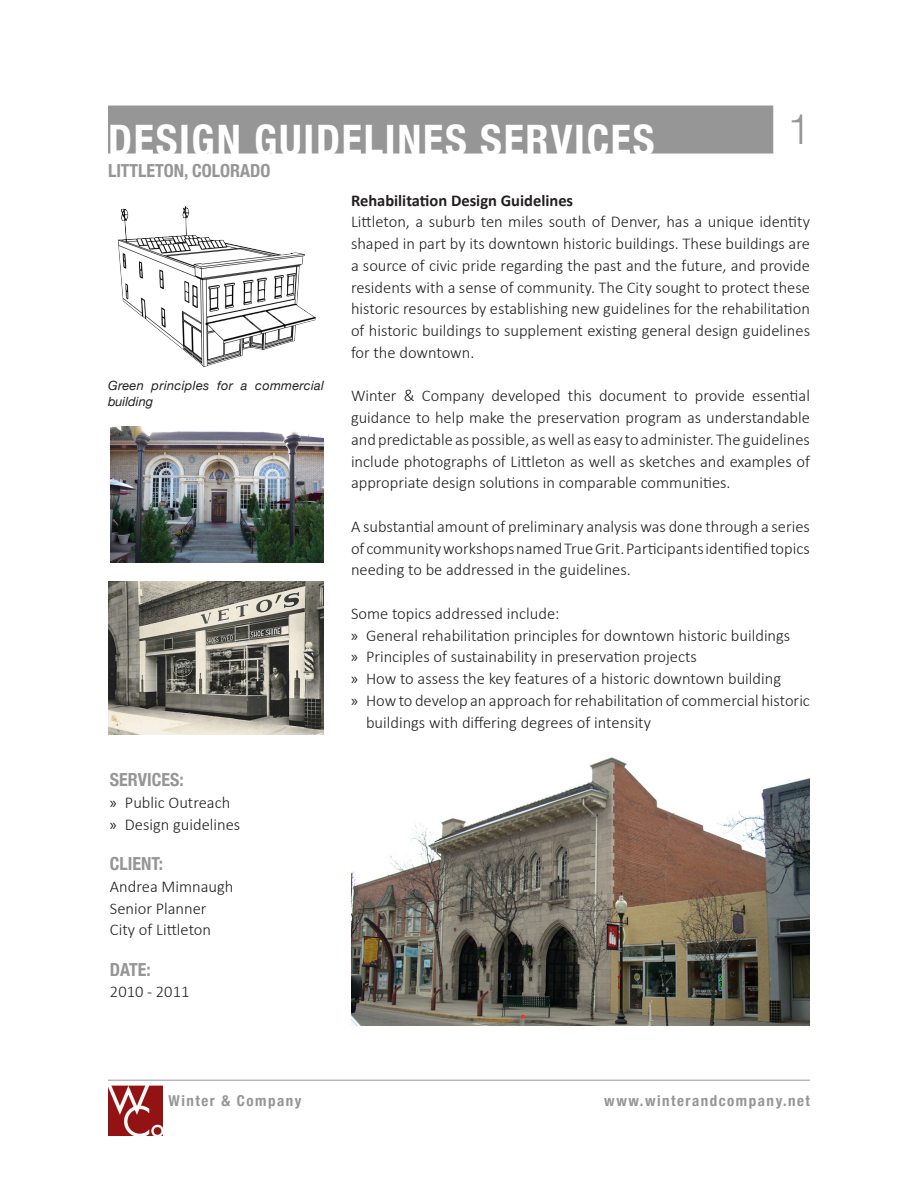
<style>
.page{position:relative;width:918px;height:1188px;background:#fff}
.page>*{position:absolute;margin:0;border:0;box-sizing:border-box;transform-origin:0 0}
.Project_Name{font:700 condensed 42px "Helvetica Neue";letter-spacing:.04em;color:#fff}
.Page_Number{font:300 42px "Helvetica Neue";color:#969696}
.Category_Header{font:700 condensed 18px "Helvetica Neue";color:#969696}
.Body_text{font:300 16.5px/21.8px "Calibri";color:#231f20;text-align:justify}
.Body_text-2{font:700 16.5px "Calibri";color:#231f20}
.t1{font:700 condensed 15px "Helvetica Neue";letter-spacing:.1em;color:#969696}
.t2{font:italic 12.75px/15.3px "Helvetica Neue";letter-spacing:.025em;color:#231f20}
.s1{font-family:"Myriad Pro";font-weight:400}
</style>
<div class="page">
<hr style="left:108px;top:1080px;width:702px;height:1px;background:#969696">
<img style="left:108px;top:1086px;width:55px;height:50px">
<div style="left:108px;top:106px;width:665px;height:48px;background:#969696"></div>
<img style="left:351px;top:757px;width:459px;height:268px">
<img style="left:110px;top:427px;width:214px;height:135px">
<img style="left:108px;top:582px;width:216px;height:153px">
<img style="left:118px;top:205px;width:198px;height:162px">
<p class="Project_Name" style="left:108px;top:105px;width:548px">DESIGN GUIDELINES SERVICES</p>
<p class="Category_Header" style="left:108px;top:156px;width:164px">LITTLETON, COLORADO</p>
<p class="Page_Number" style="left:788px;top:95px;width:25px">1</p>
<p class="t2" style="left:108px;top:379px;width:218px">Green principles for a commercial building</p>
<p class="Category_Header" style="left:110px;top:765px;width:75px">SERVICES:</p>
<p class="Body_text" style="left:110px;top:791px;width:122px"><span class="s1">»</span> Public Outreach</p>
<p class="Body_text" style="left:110px;top:813px;width:132px"><span class="s1">»</span> Design guidelines</p>
<p class="Category_Header" style="left:110px;top:849px;width:55px">CLIENT:</p>
<p class="Body_text" style="left:110px;top:875px;width:125px">Andrea Mimnaugh</p>
<p class="Body_text" style="left:110px;top:896px;width:98px">Senior Planner</p>
<p class="Body_text" style="left:110px;top:918px;width:103px">City of Littleton</p>
<p class="Category_Header" style="left:110px;top:954px;width:42px">DATE:</p>
<p class="Body_text" style="left:110px;top:980px;width:81px">2010 - 2011</p>
<p class="Body_text-2" style="left:351px;top:190px;width:224px">Rehabilitation Design Guidelines</p>
<p class="Body_text" style="left:351px;top:210px;width:461px">Littleton, a suburb ten miles south of Denver, has a unique identity shaped in part by its downtown historic buildings. These buildings are a source of civic pride regarding the past and the future, and provide residents with a sense of community. The City sought to protect these historic resources by establishing new guidelines for the rehabilitation of historic buildings to supplement existing general design guidelines for the downtown.</p>
<p class="Body_text" style="left:351px;top:384px;width:461px">Winter &amp; Company developed this document to provide essential guidance to help make the preservation program as understandable and predictable as possible, as well as easy to administer. The guidelines include photographs of Littleton as well as sketches and examples of appropriate design solutions in comparable communities.</p>
<p class="Body_text" style="left:351px;top:515px;width:460px">A substantial amount of preliminary analysis was done through a series of community workshops named True Grit. Participants identified topics needing to be addressed in the guidelines.</p>
<p class="Body_text" style="left:351px;top:602px;width:210px">Some topics addressed include:</p>
<p class="Body_text" style="left:351px;top:624px;width:441px"><span class="s1">»</span> General rehabilitation principles for downtown historic buildings</p>
<p class="Body_text" style="left:351px;top:645px;width:347px"><span class="s1">»</span> Principles of sustainability in preservation projects</p>
<p class="Body_text" style="left:351px;top:667px;width:432px"><span class="s1">»</span> How to assess the key features of a historic downtown building</p>
<p class="Body_text" style="left:366px;top:689px;width:445px;text-indent:-15px"><span class="s1">»</span> How to develop an approach for rehabilitation of commercial historic buildings with differing degrees of intensity</p>
<p class="t1" style="left:168px;top:1089px;width:135px">Winter &amp; Company</p>
<p class="t1" style="left:604px;top:1089px;width:207px">www.winterandcompany.net</p>
</div>
